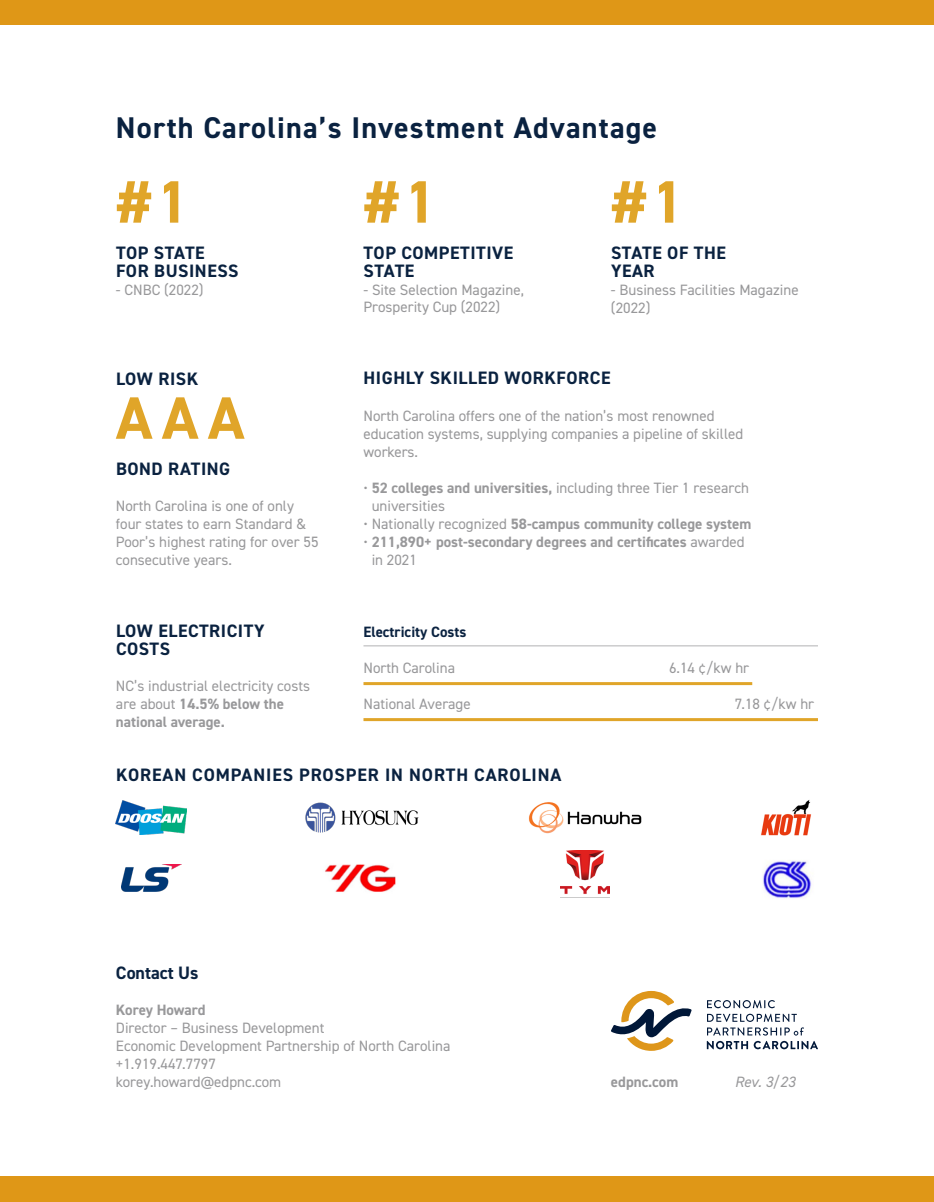
<style>
.page{position:relative;width:934px;height:1202px;background:#fff}
.page>*{position:absolute;margin:0;border:0;box-sizing:border-box;transform-origin:0 0}
.t1{font:700 60px "DIN2014";color:#e0a529}
.t2{font:700 30px "DIN2014";letter-spacing:.04em;color:#0a2240}
.t3{font:700 18px/18px "DIN2014";letter-spacing:.03em;color:#0a2240}
.t4{font:700 18px "DIN2014";letter-spacing:.05em;color:#0a2240}
.t5{font:700 18px "DIN2014";color:#0a2240}
.t6{font:15px/18px "DIN2014";color:#98989a}
.t7{font:700 15px/18px "DIN2014";color:#98989a}
.t8{font:700 15px "DIN2014";color:#0a2240}
.t9{font:italic 15px "DIN2014";color:#98989a}
.s1{font-weight:700}
.s2{font-weight:400}
</style>
<div class="page">
<div style="left:0;top:1177px;width:934px;height:25px;background:#df9717"></div>
<div style="left:0;top:0;width:934px;height:24px;background:#df9717"></div>
<hr style="left:363px;top:645px;width:455px;height:1px;background:#98989a">
<hr style="left:363px;top:682px;width:389px;height:3px;background:#e0a529">
<hr style="left:363px;top:718px;width:455px;height:3px;background:#e0a529">
<img style="left:325px;top:864px;width:71px;height:28px">
<img style="left:305px;top:802px;width:114px;height:31px">
<img style="left:763px;top:860px;width:49px;height:38px">
<img style="left:761px;top:800px;width:51px;height:35px">
<img style="left:116px;top:801px;width:71px;height:33px">
<img style="left:121px;top:864px;width:60px;height:27px">
<img style="left:528px;top:802px;width:114px;height:32px">
<img style="left:561px;top:851px;width:49px;height:47px">
<svg style="left:611px;top:991px;width:81px;height:60px"></svg>
<svg style="left:707px;top:1000px;width:68px;height:8px"></svg>
<svg style="left:707px;top:1014px;width:97px;height:21px"></svg>
<svg style="left:707px;top:1041px;width:41px;height:8px"></svg>
<svg style="left:754px;top:1041px;width:64px;height:8px"></svg>
<p class="t2" style="left:116px;top:108px;width:543px">North Carolina’s Investment Advantage</p>
<p class="t1" style="left:116px;top:162px;width:74px">#1</p>
<p class="t1" style="left:611px;top:162px;width:74px">#1</p>
<p class="t3" style="left:116px;top:243px;width:90px">TOP STATE</p>
<p class="t3" style="left:116px;top:261px;width:124px">FOR BUSINESS</p>
<p class="t1" style="left:363px;top:162px;width:74px">#1</p>
<p class="t3" style="left:364px;top:243px;width:151px">TOP COMPETITIVE<br>STATE</p>
<p class="t6" style="left:363px;top:280px;width:162px">- Site Selection Magazine,<br>Prosperity Cup (2022)</p>
<p class="t3" style="left:611px;top:243px;width:116px">STATE OF THE</p>
<p class="t3" style="left:611px;top:261px;width:45px">YEAR</p>
<p class="t6" style="left:116px;top:280px;width:89px">- CNBC (2022)</p>
<p class="t6" style="left:611px;top:280px;width:189px">- Business Facilities Magazine (2022)</p>
<p class="t3" style="left:116px;top:369px;width:84px">LOW RISK</p>
<p class="t1" style="left:116px;top:378px;width:130px">AAA</p>
<p class="t3" style="left:116px;top:459px;width:116px">BOND RATING</p>
<p class="t6" style="left:116px;top:496px;width:204px">North Carolina is one of only four states to earn Standard &amp;<br>Poor’s highest rating for over 55 consecutive years.</p>
<p class="t3" style="left:116px;top:621px;width:150px">LOW ELECTRICITY<br>COSTS</p>
<p class="t3" style="left:364px;top:369px;width:248px">HIGHLY SKILLED WORKFORCE</p>
<p class="t6" style="left:363px;top:406px;width:381px">North Carolina offers one of the nation’s most renowned education systems, supplying companies a pipeline of skilled workers.</p>
<p class="t6" style="left:372px;top:478px;width:379px;text-indent:-8px">• <span class="s1">52 colleges and universities,</span> including three Tier 1 research universities</p>
<p class="t7" style="left:363px;top:514px;width:389px"><span class="s2">• Nationally recognized</span> 58-campus community college system</p>
<p class="t7" style="left:372px;top:532px;width:375px;text-indent:-8px"><span class="s2">•</span> 211,890+ post-secondary degrees and certificates <span class="s2">awarded in 2021</span></p>
<p class="t8" style="left:363px;top:622px;width:104px">Electricity Costs</p>
<p class="t6" style="left:363px;top:658px;width:93px">North Carolina</p>
<p class="t6" style="left:669px;top:658px;width:82px">6.14 ¢/kw hr</p>
<p class="t6" style="left:363px;top:694px;width:109px">National Average</p>
<p class="t6" style="left:735px;top:694px;width:81px">7.18 ¢/kw hr</p>
<p class="t6" style="left:116px;top:676px;width:196px">NC’s industrial electricity costs are about <span class="s1">14.5% below the national average.</span></p>
<p class="t4" style="left:116px;top:763px;width:447px">KOREAN COMPANIES PROSPER IN NORTH CAROLINA</p>
<p class="t5" style="left:116px;top:961px;width:84px">Contact Us</p>
<p class="t7" style="left:116px;top:1000px;width:91px">Korey Howard</p>
<p class="t6" style="left:116px;top:1018px;width:210px">Director – Business Development</p>
<p class="t6" style="left:116px;top:1036px;width:336px">Economic Development Partnership of North Carolina</p>
<p class="t6" style="left:116px;top:1054px;width:101px">+1.919.447.7797</p>
<p class="t6" style="left:116px;top:1072px;width:167px">korey.howard@edpnc.com</p>
<p class="t7" style="left:611px;top:1072px;width:69px">edpnc.com</p>
<p class="t9" style="left:735px;top:1072px;width:62px">Rev. 3/23</p>
</div>
